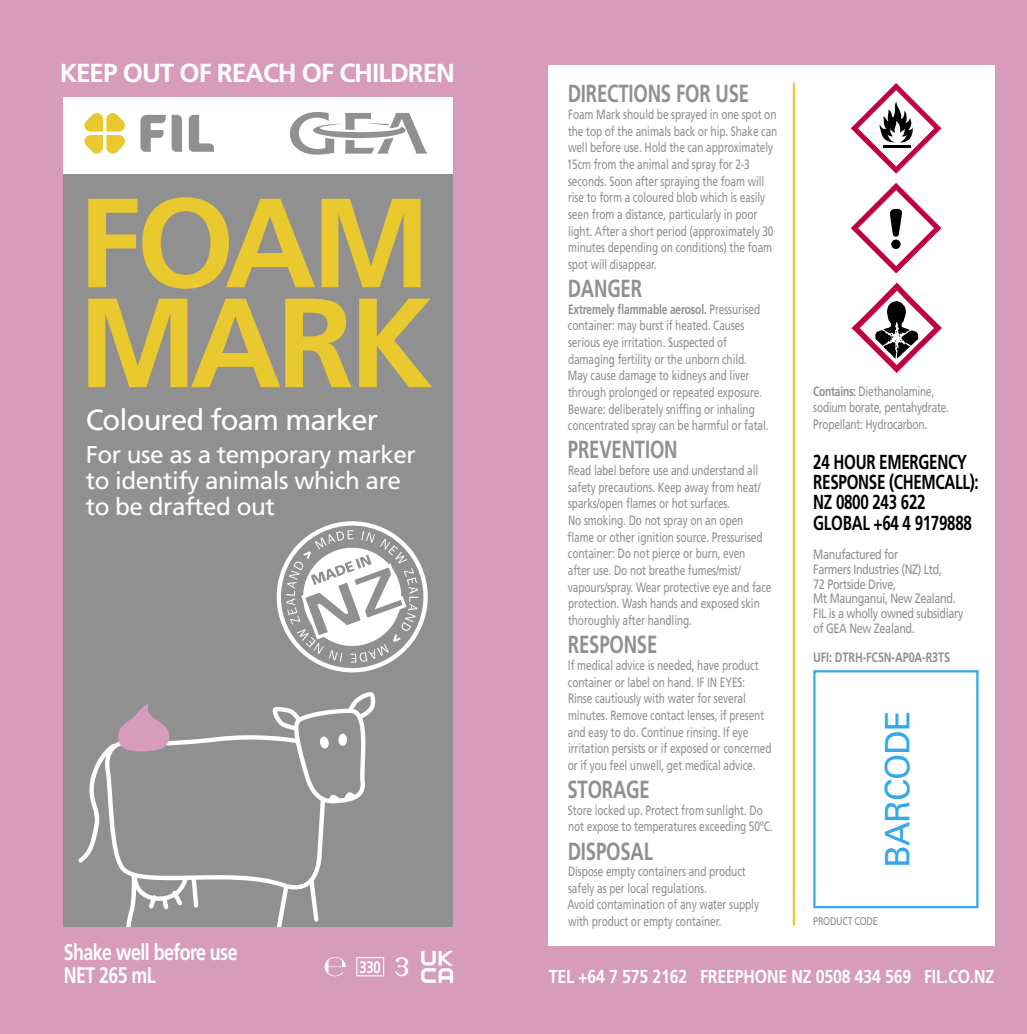
<style>
.page{position:relative;width:1027px;height:1034px;background:#fff}
.page>*{position:absolute;margin:0;border:0;box-sizing:border-box;transform-origin:0 0}
.t1{font:700 126.67px/99.9px "Frutiger";letter-spacing:-.04em;color:#e9c92e}
.t2{font:33.75px "Univers";letter-spacing:-.03em;color:#36a7e9}
.t3{font:29.03px "Frutiger";letter-spacing:-.03em;color:#fff}
.t4{font:700 26.1px "Frutiger";letter-spacing:-.04em;color:#fff}
.t5{font:700 24.75px "Frutiger";letter-spacing:-.01em;color:#919090;scale:.75 1}
.t6{font:24.3px/26.1px "Frutiger";letter-spacing:-.02em;color:#fff}
.t7{font:700 22.5px/22.5px "Frutiger";letter-spacing:-.03em;color:#fff;scale:.79 1}
.t8{font:700 20.25px/20.2px "Frutiger";letter-spacing:-.02em;color:#000;scale:.75 1}
.t9{font:700 18.68px "Frutiger";letter-spacing:-.01em;color:#fff;scale:.85 1}
.t10{font:700 16.65px "Frutiger";color:#fff;scale:.79 1}
.t11{font:13.5px/16.7px "Frutiger";letter-spacing:-.01em;color:#919090;scale:.75 1}
.t12{font:13.5px/14.6px "Frutiger";letter-spacing:-.03em;color:#919090;scale:.8 1}
.t13{font:700 13.5px "Frutiger";letter-spacing:-.01em;color:#919090;scale:.8 1}
.t14{font:11.25px "Frutiger";letter-spacing:-.03em;color:#919090;scale:.8 1}
.s1{font-weight:700}
</style>
<div class="page">
<div style="left:0;top:0;width:1027px;height:1033px;background:#d79cba"></div>
<div style="left:549px;top:65px;width:446px;height:881px;background:#fff"></div>
<hr style="left:793px;top:83px;width:2px;height:842px;background:#e9c92e">
<div style="left:813px;top:670px;width:165px;height:238px;background:#fff;border:2px solid #36a7e9"></div>
<div style="left:64px;top:97px;width:389px;height:829px;background:#fff"></div>
<div style="left:64px;top:174px;width:389px;height:752px;background:#919090"></div>
<svg style="left:78px;top:692px;width:298px;height:234px"></svg>
<svg style="left:329px;top:791px;width:27px;height:9px"></svg>
<svg style="left:117px;top:703px;width:54px;height:48px"></svg>
<svg style="left:172px;top:115px;width:10px;height:37px"></svg>
<svg style="left:140px;top:115px;width:26px;height:37px"></svg>
<svg style="left:189px;top:115px;width:25px;height:37px"></svg>
<svg style="left:84px;top:113px;width:41px;height:40px"></svg>
<svg style="left:276px;top:521px;width:152px;height:152px"></svg>
<svg style="left:290px;top:112px;width:138px;height:43px"></svg>
<svg style="left:851px;top:183px;width:90px;height:90px"></svg>
<div style="left:891px;top:239px;width:9px;height:10px;background:#000;border-radius:50%"></div>
<svg style="left:851px;top:83px;width:90px;height:91px"></svg>
<svg style="left:851px;top:282px;width:91px;height:91px"></svg>
<div style="left:356px;top:956px;width:28px;height:20px;border:1px solid #fff"></div>
<svg style="left:325px;top:957px;width:21px;height:19px"></svg>
<svg style="left:395px;top:957px;width:13px;height:19px"></svg>
<svg style="left:421px;top:951px;width:32px;height:31px"></svg>
<h3 class="t4" style="left:60px;top:57px;width:397px">KEEP OUT OF REACH OF CHILDREN</h3>
<h1 class="t1" style="left:78px;top:192px;width:357px">FOAM<br>MARK</h1>
<h3 class="t3" style="left:86px;top:402px;width:294px">Coloured foam marker</h3>
<h3 class="t6" style="left:86px;top:441px;width:332px">For use as a temporary marker to identify animals which are to be drafted out</h3>
<h3 class="t7" style="left:64px;top:940px;width:221px">Shake well before use<br>NET 265 mL</h3>
<p class="t10" style="left:360px;top:956px;width:29px">330</p>
<h3 class="t5" style="left:568px;top:79px;width:243px">DIRECTIONS FOR USE</h3>
<p class="t11" style="left:567px;top:106px;width:282px">Foam Mark should be sprayed in one spot on the top of the animals back or hip. Shake can well before use. Hold the can approximately 15cm from the animal and spray for 2-3 seconds. Soon after spraying the foam will rise to form a coloured blob which is easily seen from a distance, particularly in poor light. After a short period (approximately 30 minutes depending on conditions) the foam spot will disappear.</p>
<h3 class="t5" style="left:568px;top:274px;width:101px">DANGER</h3>
<p class="t11" style="left:568px;top:300px;width:269px"><span class="s1">Extremely flammable aerosol.</span> Pressurised container: may burst if heated. Causes serious eye irritation. Suspected of damaging fertility or the unborn child.<br>May cause damage to kidneys and liver through prolonged or repeated exposure.<br>Beware: deliberately sniffing or inhaling concentrated spray can be harmful or fatal.</p>
<h3 class="t5" style="left:568px;top:435px;width:148px">PREVENTION</h3>
<p class="t11" style="left:567px;top:462px;width:273px">Read label before use and understand all safety precautions. Keep away from heat/ sparks/open flames or hot surfaces.<br>No smoking. Do not spray on an open flame or other ignition source. Pressurised container: Do not pierce or burn, even<br>after use. Do not breathe fumes/mist/ vapours/spray. Wear protective eye and face protection. Wash hands and exposed skin thoroughly after handling.</p>
<h3 class="t5" style="left:568px;top:630px;width:121px">RESPONSE</h3>
<p class="t11" style="left:568px;top:656px;width:273px">If medical advice is needed, have product container or label on hand. IF IN EYES:<br>Rinse cautiously with water for several minutes. Remove contact lenses, if present and easy to do. Continue rinsing. If eye irritation persists or if exposed or concerned or if you feel unwell, get medical advice.</p>
<h3 class="t5" style="left:567px;top:774px;width:111px">STORAGE</h3>
<p class="t11" style="left:568px;top:801px;width:275px">Store locked up. Protect from sunlight. Do not expose to temperatures exceeding 50ºC.</p>
<h3 class="t5" style="left:568px;top:836px;width:115px">DISPOSAL</h3>
<p class="t11" style="left:567px;top:862px;width:257px">Dispose empty containers and product safely as per local regulations.<br>Avoid contamination of any water supply with product or empty container.</p>
<p class="t11" style="left:813px;top:382px;width:183px"><span class="s1">Contains:</span> Diethanolamine, sodium borate, pentahydrate.<br>Propellant: Hydrocarbon.</p>
<h3 class="t8" style="left:813px;top:451px;width:222px">24 HOUR EMERGENCY<br>RESPONSE (CHEMCALL):<br>NZ 0800 243 622<br>GLOBAL +64 4 9179888</h3>
<p class="t12" style="left:813px;top:547px;width:189px">Manufactured for<br>Farmers Industries (NZ) Ltd,<br>72 Portside Drive,<br>Mt Maunganui, New Zealand.<br>FIL is a wholly owned subsidiary of GEA New Zealand.</p>
<p class="t13" style="left:813px;top:648px;width:172px">UFI: DTRH-FC5N-AP0A-R3TS</p>
<h2 class="t2" style="left:876px;top:867px;width:159px;rotate:-90deg">BARCODE</h2>
<p class="t14" style="left:813px;top:914px;width:82px">PRODUCT CODE</p>
<h3 class="t9" style="left:549px;top:965px;width:526px">TEL +64 7 575 2162 FREEPHONE NZ 0508 434 569 FIL.CO.NZ</h3>
</div>
